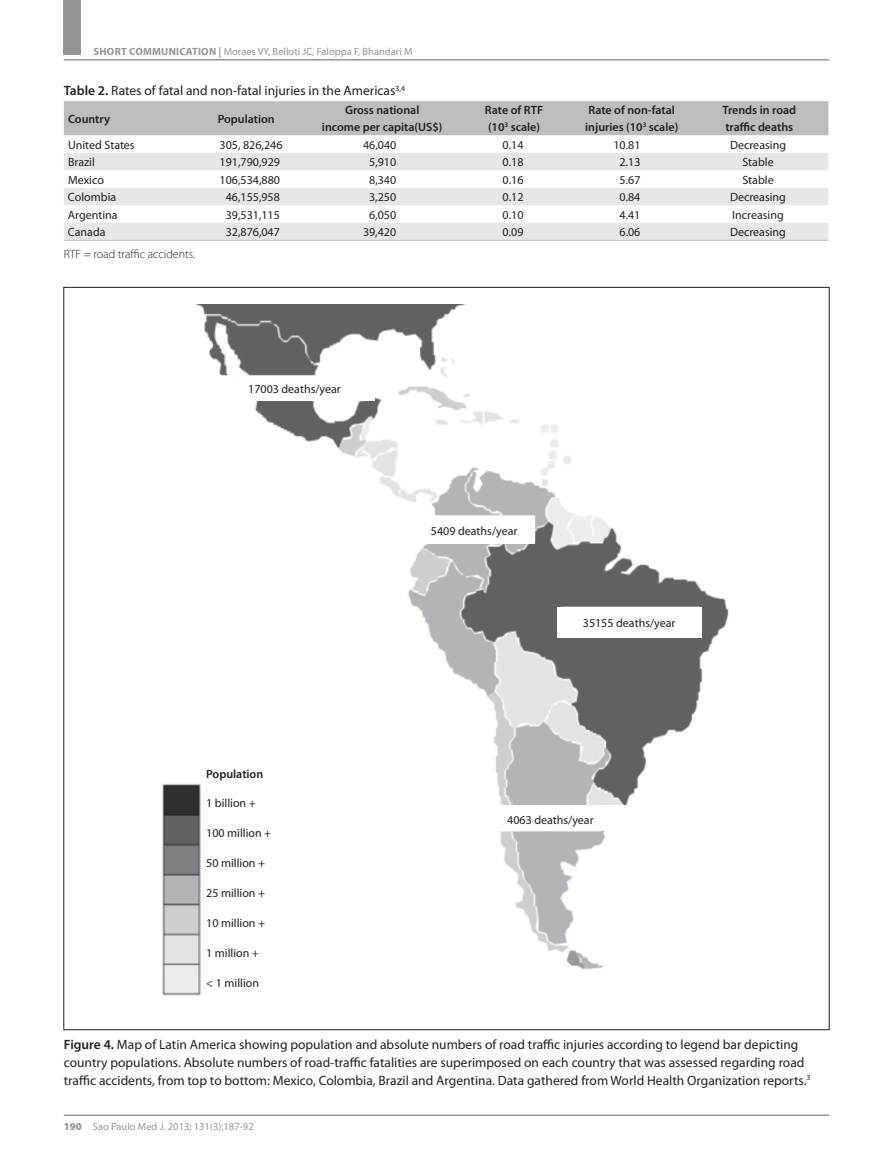
<style>
.page{position:relative;width:893px;height:1170px;background:#fff}
.page>*{position:absolute;margin:0;border:0;box-sizing:border-box;transform-origin:0 0}
.t1{font:13.5px/18px "Myriad Pro";color:#231f20}
.t2{font:12px "Myriad Pro";color:#231f20}
.t3{font:600 12px/16.5px "Myriad Pro";color:#231f20}
.t4{font:300 12px "Myriad Pro";color:#231f20}
.t5{font:10.5px "Myriad Pro";color:#939598}
.s1{font-weight:700}
.s2{font-weight:600}
.s3{font-weight:900}
</style>
<div class="page">
<div style="left:64px;top:0;width:17px;height:55px;background:#939598"></div>
<hr style="left:64px;top:59px;width:765px;height:2px;background:#939598">
<hr style="left:64px;top:1114px;width:765px;height:1px;background:#939598">
<div style="left:64px;top:101px;width:764px;height:34px;background:#bcbdc0"></div>
<svg style="left:64px;top:153px;width:764px;height:87px;fill:#e6e7e9"></svg>
<hr style="left:64px;top:240px;width:119px;height:1px;background:#bcbdc0">
<hr style="left:183px;top:240px;width:127px;height:1px;background:#bcbdc0">
<hr style="left:310px;top:240px;width:145px;height:1px;background:#bcbdc0">
<hr style="left:455px;top:240px;width:118px;height:1px;background:#bcbdc0">
<hr style="left:573px;top:240px;width:117px;height:1px;background:#bcbdc0">
<hr style="left:690px;top:240px;width:138px;height:1px;background:#bcbdc0">
<img style="left:162px;top:305px;width:567px;height:691px">
<div style="left:153px;top:729px;width:168px;height:48px;background:#fff"></div>
<div style="left:202px;top:777px;width:134px;height:232px;background:#fff"></div>
<div style="left:470px;top:805px;width:168px;height:25px;background:#fff"></div>
<div style="left:557px;top:606px;width:145px;height:31px;background:#fff"></div>
<div style="left:391px;top:518px;width:144px;height:25px;background:#fff"></div>
<div style="left:213px;top:377px;width:162px;height:23px;background:#fff"></div>
<p class="t5" style="left:94px;top:45px;width:320px"><span class="s1">SHORT COMMUNICATION |</span> Moraes VY, Belloti JC, Faloppa F, Bhandari M</p>
<p class="t1" style="left:64px;top:81px;width:343px"><span class="s2">Table 2.</span> Rates of fatal and non-fatal injuries in the Americas<sup>3,4</sup></p>
<p class="t3" style="left:68px;top:110px;width:44px">Country</p>
<p class="t3" style="left:218px;top:110px;width:59px">Population</p>
<p class="t3" style="left:322px;top:102px;width:122px;text-align:center">Gross national<br>income per capita(US$)</p>
<p class="t3" style="left:485px;top:102px;width:60px">Rate of RTF (10<sup>3</sup> scale)</p>
<p class="t3" style="left:585px;top:102px;width:95px">Rate of non-fatal injuries (10<sup>3</sup> scale)</p>
<p class="t3" style="left:722px;top:102px;width:75px">Trends in road traffic deaths</p>
<p class="t2" style="left:68px;top:137px;width:68px">United States</p>
<p class="t2" style="left:220px;top:137px;width:64px">305, 826,246</p>
<p class="t2" style="left:363px;top:137px;width:35px">46,040</p>
<p class="t2" style="left:503px;top:137px;width:22px">0.14</p>
<p class="t2" style="left:613px;top:137px;width:29px">10.81</p>
<p class="t2" style="left:730px;top:137px;width:57px">Decreasing</p>
<p class="t2" style="left:68px;top:155px;width:28px">Brazil</p>
<p class="t2" style="left:220px;top:155px;width:62px">191,790,929</p>
<p class="t2" style="left:369px;top:155px;width:29px">5,910</p>
<p class="t2" style="left:503px;top:155px;width:22px">0.18</p>
<p class="t2" style="left:619px;top:155px;width:22px">2.13</p>
<p class="t2" style="left:742px;top:155px;width:33px">Stable</p>
<p class="t2" style="left:68px;top:172px;width:37px">Mexico</p>
<p class="t2" style="left:220px;top:172px;width:62px">106,534,880</p>
<p class="t2" style="left:369px;top:172px;width:29px">8,340</p>
<p class="t2" style="left:503px;top:172px;width:22px">0.16</p>
<p class="t2" style="left:619px;top:172px;width:22px">5.67</p>
<p class="t2" style="left:742px;top:172px;width:33px">Stable</p>
<p class="t2" style="left:68px;top:190px;width:50px">Colombia</p>
<p class="t2" style="left:226px;top:190px;width:56px">46,155,958</p>
<p class="t2" style="left:369px;top:190px;width:29px">3,250</p>
<p class="t2" style="left:503px;top:190px;width:22px">0.12</p>
<p class="t2" style="left:619px;top:190px;width:22px">0.84</p>
<p class="t2" style="left:730px;top:190px;width:57px">Decreasing</p>
<p class="t2" style="left:68px;top:207px;width:51px">Argentina</p>
<p class="t2" style="left:226px;top:207px;width:56px">39,531,115</p>
<p class="t2" style="left:369px;top:207px;width:29px">6,050</p>
<p class="t2" style="left:503px;top:207px;width:22px">0.10</p>
<p class="t2" style="left:619px;top:207px;width:22px">4.41</p>
<p class="t2" style="left:732px;top:207px;width:53px">Increasing</p>
<p class="t2" style="left:68px;top:225px;width:39px">Canada</p>
<p class="t2" style="left:226px;top:225px;width:56px">32,876,047</p>
<p class="t2" style="left:363px;top:225px;width:35px">39,420</p>
<p class="t2" style="left:503px;top:225px;width:22px">0.09</p>
<p class="t2" style="left:619px;top:225px;width:22px">6.06</p>
<p class="t2" style="left:730px;top:225px;width:57px">Decreasing</p>
<p class="t4" style="left:64px;top:246px;width:133px">RTF = road traffic accidents.</p>
<p class="t2" style="left:248px;top:381px;width:94px">17003 deaths/year</p>
<p class="t3" style="left:206px;top:765px;width:59px">Population</p>
<p class="t2" style="left:206px;top:795px;width:51px">1 billion +</p>
<p class="t2" style="left:206px;top:825px;width:67px">100 million +</p>
<p class="t2" style="left:206px;top:855px;width:61px">50 million +</p>
<p class="t2" style="left:206px;top:885px;width:61px">25 million +</p>
<p class="t2" style="left:206px;top:915px;width:61px">10 million +</p>
<p class="t2" style="left:206px;top:945px;width:54px">1 million +</p>
<p class="t2" style="left:206px;top:975px;width:54px">&lt; 1 million</p>
<p class="t2" style="left:431px;top:523px;width:88px">5409 deaths/year</p>
<p class="t2" style="left:583px;top:615px;width:94px">35155 deaths/year</p>
<p class="t2" style="left:507px;top:812px;width:88px">4063 deaths/year</p>
<p class="t1" style="left:64px;top:1035px;width:748px"><span class="s2">Figure 4.</span> Map of Latin America showing population and absolute numbers of road traffic injuries according to legend bar depicting country populations. Absolute numbers of road-traffic fatalities are superimposed on each country that was assessed regarding road traffic accidents, from top to bottom: Mexico, Colombia, Brazil and Argentina. Data gathered from World Health Organization reports.<sup>3</sup></p>
<p class="t5" style="left:64px;top:1119px;width:191px"><span class="s3">190</span> Sao Paulo Med J. 2013; 131(3):187-92</p>
</div>
